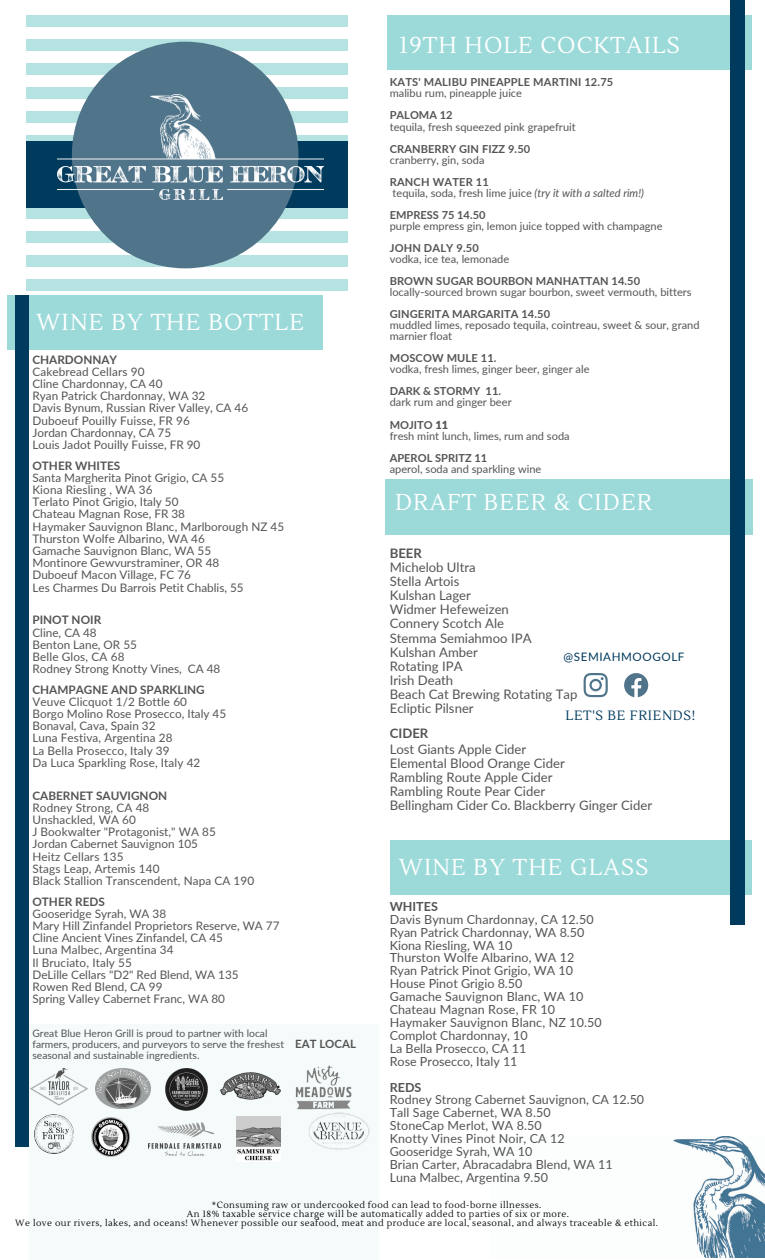
<style>
.page{position:relative;width:765px;height:1260px;background:#fff}
.page>*{position:absolute;margin:0;border:0;box-sizing:border-box;transform-origin:0 0}
.t1{font:23px "Lustria";letter-spacing:.05em;color:#fff}
.t2{font:13.5px "Lustria";letter-spacing:.05em;color:#003a5d}
.t3{font:13.12px/14px "Lato";color:#545454}
.t4{font:700 13.12px "Lato";color:#545454}
.t5{font:12.5px/12.9px "Lato";color:#545454}
.t6{font:700 12.5px "Lato";color:#545454}
.t7{font:11.75px/12.2px "Lato";color:#545454}
.t8{font:700 11.75px "Lato";color:#545454}
.t9{font:11.62px "Lato";letter-spacing:.05em;color:#003a5d}
.t10{font:700 11.5px "Lato";color:#545454}
.t11{font:11px/11px "Lato";color:#545454}
.t12{font:700 11px "Lato";letter-spacing:.01em;color:#545454}
.t13{font:10.38px/11px "Lato";color:#545454}
.t14{font:9px "Lustria";letter-spacing:.05em;color:#000}
.s1{font-weight:700}
.s2{font-style:italic}
.s3{font-weight:900}
</style>
<div class="page">
<div style="left:8px;top:295px;width:315px;height:55px;background:#9bdad9"></div>
<div style="left:388px;top:15px;width:364px;height:55px;background:#9bdad9"></div>
<div style="left:390px;top:840px;width:362px;height:54px;background:#9bdad9"></div>
<div style="left:29px;top:1024px;width:349px;height:236px;background:#f5fbfb"></div>
<div style="left:15px;top:295px;width:14px;height:852px;background:#003a5d"></div>
<img style="left:673px;top:1137px;width:92px;height:120px">
<svg style="left:624px;top:673px;width:24px;height:24px"></svg>
<svg style="left:584px;top:673px;width:24px;height:24px"></svg>
<div style="left:385px;top:479px;width:367px;height:56px;background:#9bdad9"></div>
<div style="left:730px;top:0;width:15px;height:925px;background:#003a5d"></div>
<div style="left:26px;top:15px;width:322px;height:12px;background:#b4e3e2"></div>
<div style="left:26px;top:39px;width:322px;height:12px;background:#b4e3e2"></div>
<div style="left:26px;top:63px;width:322px;height:12px;background:#b4e3e2"></div>
<div style="left:26px;top:87px;width:322px;height:12px;background:#b4e3e2"></div>
<div style="left:26px;top:111px;width:322px;height:12px;background:#b4e3e2"></div>
<div style="left:26px;top:135px;width:322px;height:12px;background:#b4e3e2"></div>
<div style="left:26px;top:207px;width:322px;height:12px;background:#b4e3e2"></div>
<div style="left:26px;top:231px;width:322px;height:12px;background:#b4e3e2"></div>
<div style="left:26px;top:255px;width:322px;height:12px;background:#b4e3e2"></div>
<div style="left:26px;top:279px;width:322px;height:12px;background:#b4e3e2"></div>
<div style="left:26px;top:141px;width:322px;height:67px;background:#003a5d"></div>
<div style="left:72px;top:42px;width:226px;height:226px;background:#50748a;border-radius:50%"></div>
<img style="left:58px;top:95px;width:265px;height:105px">
<img style="left:308px;top:1112px;width:62px;height:38px">
<img style="left:30px;top:1069px;width:121px;height:40px">
<img style="left:166px;top:1069px;width:41px;height:41px">
<img style="left:35px;top:1115px;width:39px;height:39px">
<img style="left:237px;top:1117px;width:44px;height:44px">
<img style="left:149px;top:1123px;width:72px;height:32px">
<img style="left:91px;top:1117px;width:40px;height:40px">
<img style="left:295px;top:1065px;width:56px;height:45px">
<img style="left:221px;top:1073px;width:59px;height:26px">
<h1 class="t1" style="left:36px;top:308px;width:269px">WINE BY THE BOTTLE</h1>
<p class="t8" style="left:32px;top:352px;width:86px">CHARDONNAY</p>
<p class="t7" style="left:32px;top:365px;width:217px">Cakebread Cellars 90<br>Cline Chardonnay, CA 40<br>Ryan Patrick Chardonnay, WA 32<br>Davis Bynum, Russian River Valley, CA 46<br>Duboeuf Pouilly Fuisse, FR 96<br>Jordan Chardonnay, CA 75<br>Louis Jadot Pouilly Fuisse, FR 90</p>
<p class="t8" style="left:32px;top:458px;width:89px">OTHER WHITES</p>
<p class="t7" style="left:32px;top:471px;width:253px">Santa Margherita Pinot Grigio, CA 55<br>Kiona Riesling , WA 36<br>Terlato Pinot Grigio, Italy 50<br>Chateau Magnan Rose, FR 38<br>Haymaker Sauvignon Blanc, Marlborough NZ 45<br>Thurston Wolfe Albarino, WA 46<br>Gamache Sauvignon Blanc, WA 55<br>Montinore Gewvurstraminer, OR 48<br>Duboeuf Macon Village, FC 76<br>Les Charmes Du Barrois Petit Chablis, 55</p>
<p class="t8" style="left:32px;top:613px;width:70px">PINOT NOIR</p>
<p class="t7" style="left:32px;top:626px;width:189px">Cline, CA 48<br>Benton Lane, OR 55<br>Belle Glos, CA 68<br>Rodney Strong Knotty Vines, CA 48</p>
<p class="t8" style="left:32px;top:682px;width:174px">CHAMPAGNE AND SPARKLING</p>
<p class="t7" style="left:32px;top:695px;width:195px">Veuve Clicquot 1/2 Bottle 60<br>Borgo Molino Rose Prosecco, Italy 45<br>Bonaval, Cava, Spain 32<br>Luna Festiva, Argentina 28<br>La Bella Prosecco, Italy 39<br>Da Luca Sparkling Rose, Italy 42</p>
<p class="t8" style="left:32px;top:788px;width:136px">CABERNET SAUVIGNON</p>
<p class="t7" style="left:32px;top:801px;width:223px">Rodney Strong, CA 48<br>Unshackled, WA 60<br>J Bookwalter "Protagonist," WA 85<br>Jordan Cabernet Sauvignon 105<br>Heitz Cellars 135<br>Stags Leap, Artemis 140<br>Black Stallion Transcendent, Napa CA 190</p>
<p class="t8" style="left:32px;top:894px;width:74px">OTHER REDS</p>
<p class="t7" style="left:32px;top:907px;width:249px">Gooseridge Syrah, WA 38<br>Mary Hill Zinfandel Proprietors Reserve, WA 77<br>Cline Ancient Vines Zinfandel, CA 45<br>Luna Malbec, Argentina 34<br>Il Bruciato, Italy 55<br>DeLille Cellars "D2" Red Blend, WA 135<br>Rowen Red Blend, CA 99<br>Spring Valley Cabernet Franc, WA 80</p>
<p class="t13" style="left:32px;top:1027px;width:253px">Great Blue Heron Grill is proud to partner with local farmers, producers, and purveyors to serve the freshest seasonal and sustainable ingredients.</p>
<p class="t10" style="left:295px;top:1036px;width:62px">EAT LOCAL</p>
<h1 class="t1" style="left:399px;top:31px;width:283px">19TH HOLE COCKTAILS</h1>
<p class="t12" style="left:390px;top:75px;width:225px">KATS' MALIBU PINEAPPLE MARTINI 12.75</p>
<p class="t11" style="left:390px;top:88px;width:134px">malibu rum, pineapple juice</p>
<p class="t12" style="left:390px;top:109px;width:64px">PALOMA 12</p>
<p class="t11" style="left:390px;top:121px;width:188px">tequila, fresh squeezed pink grapefruit</p>
<p class="t12" style="left:390px;top:142px;width:142px">CRANBERRY GIN FIZZ 9.50</p>
<p class="t11" style="left:390px;top:154px;width:96px">cranberry, gin, soda</p>
<p class="t11" style="left:390px;top:176px;width:256px"><span class="s1">RANCH WATER 11<br></span>tequila, soda, fresh lime juice <span class="s2">(try it with a salted rim!)</span></p>
<p class="t12" style="left:390px;top:208px;width:97px">EMPRESS 75 14.50</p>
<p class="t11" style="left:390px;top:220px;width:274px">purple empress gin, lemon juice topped with champagne</p>
<p class="t12" style="left:390px;top:241px;width:91px">JOHN DALY 9.50</p>
<p class="t11" style="left:390px;top:253px;width:121px">vodka, ice tea, lemonade</p>
<p class="t12" style="left:390px;top:274px;width:252px">BROWN SUGAR BOURBON MANHATTAN 14.50</p>
<p class="t11" style="left:390px;top:286px;width:304px">locally-sourced brown sugar bourbon, sweet vermouth, bitters</p>
<p class="t12" style="left:390px;top:307px;width:162px">GINGERITA MARGARITA 14.50</p>
<p class="t11" style="left:390px;top:319px;width:311px">muddled limes, reposado tequila, cointreau, sweet &amp; sour, grand marnier float</p>
<p class="t12" style="left:390px;top:351px;width:108px">MOSCOW MULE 11.</p>
<p class="t11" style="left:390px;top:364px;width:201px">vodka, fresh limes, ginger beer, ginger ale</p>
<p class="t12" style="left:390px;top:385px;width:113px">DARK &amp; STORMY 11.</p>
<p class="t11" style="left:390px;top:391px;width:123px;line-height:22.1px">dark rum and ginger beer<br><span class="s1">MOJITO</span> <span class="s3">11</span></p>
<p class="t11" style="left:390px;top:430px;width:181px">fresh mint lunch, limes, rum and soda</p>
<p class="t12" style="left:390px;top:451px;width:99px">APEROL SPRITZ 11</p>
<p class="t11" style="left:390px;top:463px;width:153px">aperol, soda and sparkling wine</p>
<h1 class="t1" style="left:395px;top:488px;width:258px">DRAFT BEER &amp; CIDER</h1>
<p class="t4" style="left:390px;top:545px;width:34px">BEER</p>
<p class="t3" style="left:390px;top:560px;width:189px">Michelob Ultra<br>Stella Artois<br>Kulshan Lager<br>Widmer Hefeweizen<br>Connery Scotch Ale<br>Stemma Semiahmoo IPA<br>Kulshan Amber<br>Rotating IPA<br>Irish Death<br>Beach Cat Brewing Rotating Tap<br>Ecliptic Pilsner</p>
<p class="t4" style="left:390px;top:725px;width:40px">CIDER</p>
<p class="t3" style="left:390px;top:742px;width:264px">Lost Giants Apple Cider<br>Elemental Blood Orange Cider<br>Rambling Route Apple Cider<br>Rambling Route Pear Cider<br>Bellingham Cider Co. Blackberry Ginger Cider</p>
<p class="t9" style="left:564px;top:650px;width:123px">@SEMIAHMOOGOLF</p>
<p class="t2" style="left:565px;top:707px;width:132px">LET'S BE FRIENDS!</p>
<h1 class="t1" style="left:399px;top:853px;width:251px">WINE BY THE GLASS</h1>
<p class="t6" style="left:390px;top:898px;width:50px">WHITES</p>
<p class="t5" style="left:390px;top:912px;width:214px">Davis Bynum Chardonnay, CA 12.50<br>Ryan Patrick Chardonnay, WA 8.50<br>Kiona Riesling, WA 10<br>Thurston Wolfe Albarino, WA 12<br>Ryan Patrick Pinot Grigio, WA 10<br>House Pinot Grigio 8.50<br>Gamache Sauvignon Blanc, WA 10<br>Chateau Magnan Rose, FR 10<br>Haymaker Sauvignon Blanc, NZ 10.50<br>Complot Chardonnay, 10<br>La Bella Prosecco, CA 11<br>Rose Prosecco, Italy 11</p>
<p class="t6" style="left:390px;top:1079px;width:33px">REDS</p>
<p class="t5" style="left:390px;top:1093px;width:256px">Rodney Strong Cabernet Sauvignon, CA 12.50<br>Tall Sage Cabernet, WA 8.50<br>StoneCap Merlot, WA 8.50<br>Knotty Vines Pinot Noir, CA 12<br>Gooseridge Syrah, WA 10<br>Brian Carter, Abracadabra Blend, WA 11<br>Luna Malbec, Argentina 9.50</p>
<p class="t14" style="left:212px;top:1199px;width:331px">*Consuming raw or undercooked food can lead to food-borne illnesses.</p>
<p class="t14" style="left:187px;top:1208px;width:384px">An 18% taxable service charge will be automatically added to parties of six or more.</p>
<p class="t14" style="left:15px;top:1217px;width:644px">We love our rivers, lakes, and oceans! Whenever possible our seafood, meat and produce are local, seasonal, and always traceable &amp; ethical.</p>
</div>
